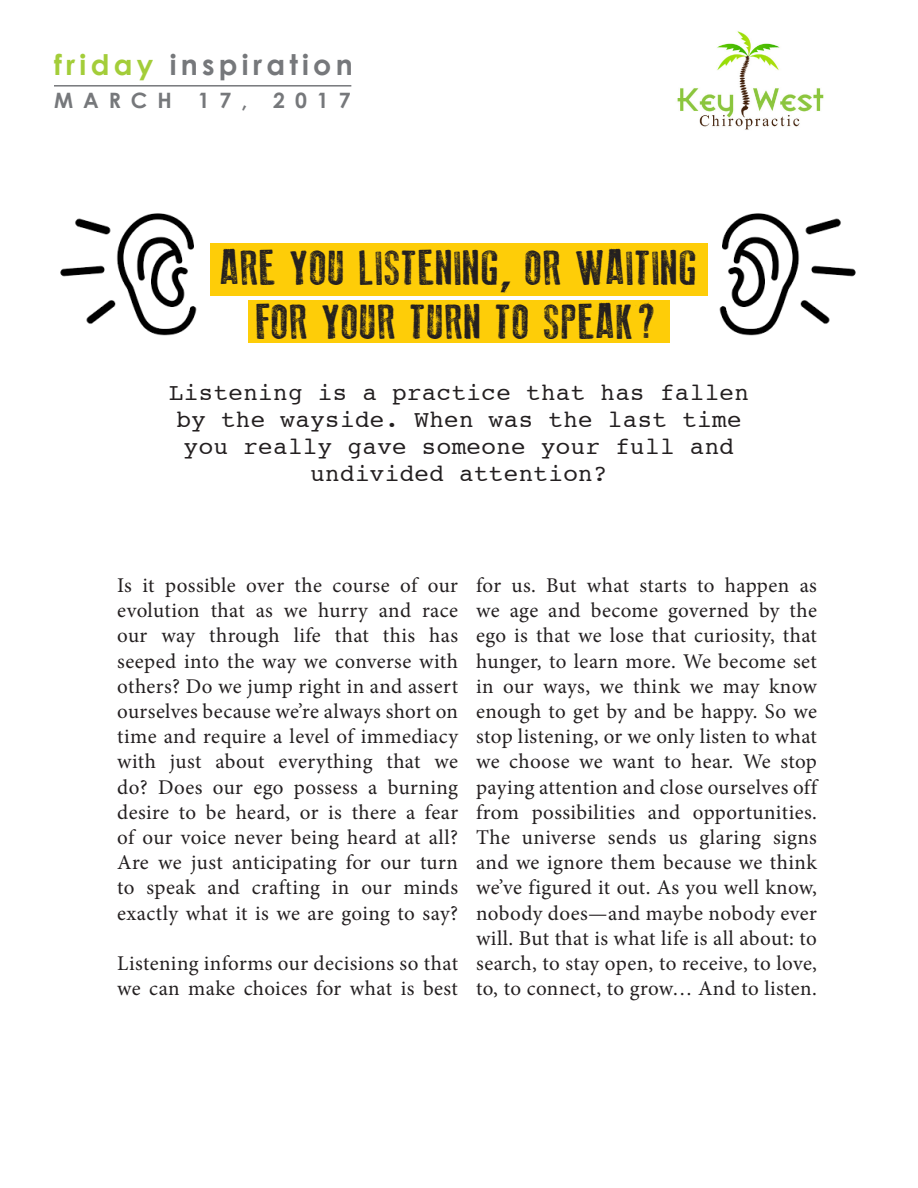
<style>
.page{position:relative;width:918px;height:1188px;background:#fff}
.page>*{position:absolute;margin:0;border:0;box-sizing:border-box;transform-origin:0 0}
.t1{font:49.2px "Old Press";letter-spacing:.02em;color:#231f20}
.t2{font:700 28.5px "Century Gothic";letter-spacing:.15em;color:#76787b}
.t3{font:24px/27px "Courier";letter-spacing:.02em;color:#231f20;text-align:center}
.t4{font:700 21.15px "Century Gothic";letter-spacing:.47em;color:#76787b}
.t5{font:21px/25.2px "Minion Pro";letter-spacing:.015em;color:#231f20;text-align:justify}
.s1{color:#a3cd39}
</style>
<div class="page">
<img style="left:691px;top:213px;width:165px;height:123px">
<img style="left:60px;top:213px;width:165px;height:123px">
<hr style="left:54px;top:85px;width:297px;height:2px;background:#76787b">
<div style="left:210px;top:243px;width:498px;height:52px;background:#fecd08"></div>
<div style="left:248px;top:301px;width:422px;height:42px;background:#fecd08"></div>
<img style="left:677px;top:31px;width:147px;height:99px">
<p class="t2" style="left:54px;top:47px;width:300px"><span class="s1">friday</span> inspiration</p>
<p class="t4" style="left:54px;top:87px;width:298px">MARCH 17, 2017</p>
<p class="t1" style="left:220px;top:240px;width:479px">ARE YOU LISTENING, OR WAITING</p>
<p class="t1" style="left:256px;top:294px;width:407px">FOR YOUR TURN TO SPEAK?</p>
<p class="t3" style="left:169px;top:379px;width:581px">Listening is a practice that has fallen by the wayside. When was the last time you really gave someone your full and undivided attention?</p>
<p class="t5" style="left:117px;top:573px;width:342px">Is it possible over the course of our evolution that as we hurry and race our way through life that this has seeped into the way we converse with others? Do we jump right in and assert ourselves because we’re always short on time and require a level of immediacy with just about everything that we do? Does our ego possess a burning desire to be heard, or is there a fear of our voice never being heard at all?<br>Are we just anticipating for our turn to speak and crafting in our minds exactly what it is we are going to say?</p>
<p class="t5" style="left:117px;top:951px;width:342px">Listening informs our decisions so that we can make choices for what is best</p>
<p class="t5" style="left:476px;top:573px;width:342px">for us. But what starts to happen as we age and become governed by the ego is that we lose that curiosity, that hunger, to learn more. We become set in our ways, we think we may know enough to get by and be happy. So we stop listening, or we only listen to what we choose we want to hear. We stop paying attention and close ourselves off from possibilities and opportunities.<br>The universe sends us glaring signs and we ignore them because we think we’ve figured it out. As you well know, nobody does—and maybe nobody ever will. But that is what life is all about: to search, to stay open, to receive, to love, to, to connect, to grow… And to listen.</p>
</div>
